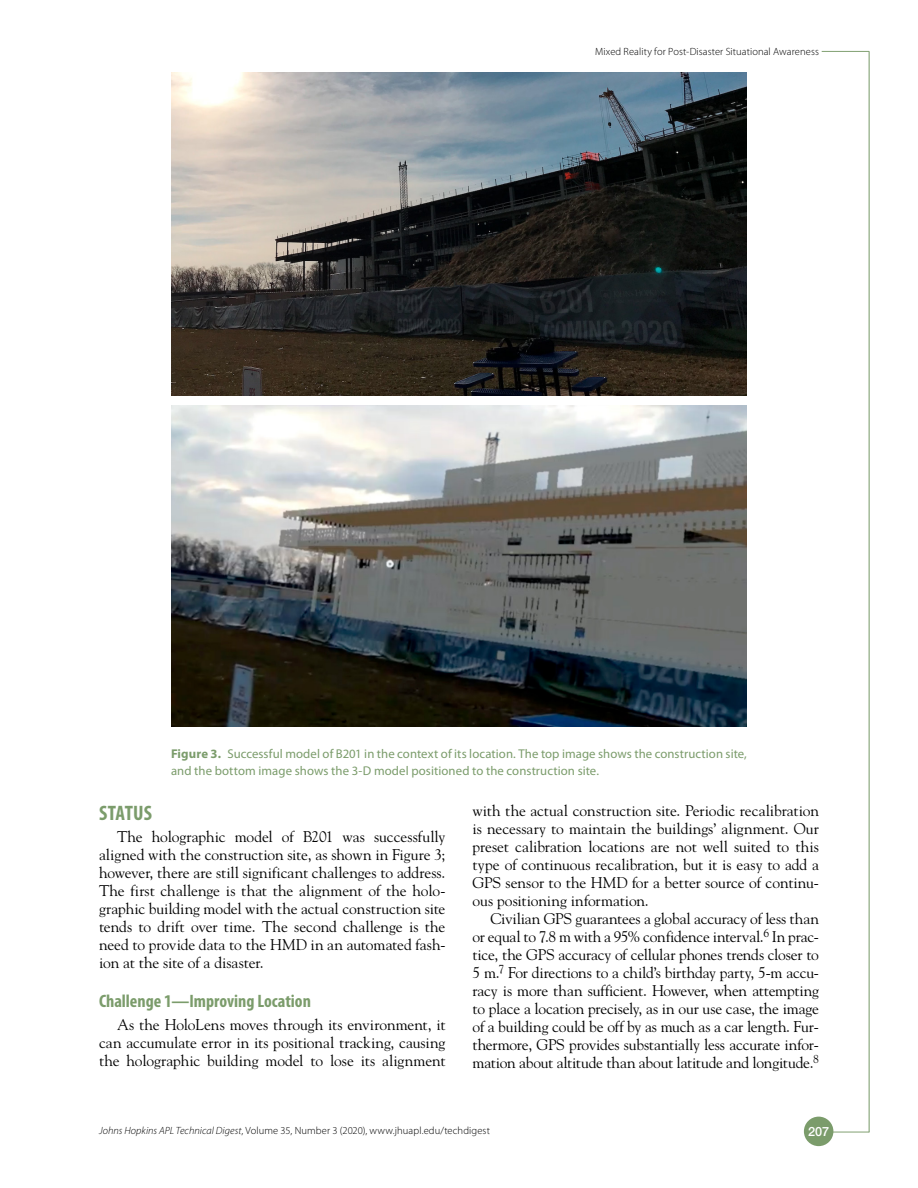
<style>
.page{position:relative;width:918px;height:1188px;background:#fff}
.page>*{position:absolute;margin:0;border:0;box-sizing:border-box;transform-origin:0 0}
.t1{font:700 condensed 21px "Myriad Pro";letter-spacing:.005em;color:#7b9c6b}
.t2{font:700 condensed 18px "Myriad Pro";color:#7b9c6b}
.Body{font:15.45px/18px "Hopkins Goudy";letter-spacing:-.005em;color:#000;text-align:justify}
.FigCaption{font:12.75px/17.2px "Myriad Pro";letter-spacing:.005em;color:#7b9c6b}
.t3{font:500 12.75px "Helvetica Neue LT Std";color:#fff}
.t4{font:300 10.5px "Myriad Pro";letter-spacing:.01em;color:#000}
.s1{font-weight:700}
.s2{font-style:italic}
</style>
<div class="page">
<hr style="left:817px;top:1132px;width:52px;height:1px;background:#7b9c6b">
<hr style="left:869px;top:51px;width:1px;height:1081px;background:#7b9c6b">
<hr style="left:822px;top:51px;width:47px;height:1px;background:#7b9c6b">
<div style="left:804px;top:1117px;width:29px;height:29px;background:#7b9c6b;border-radius:50%"></div>
<img style="left:171px;top:72px;width:576px;height:324px">
<img style="left:171px;top:405px;width:576px;height:321px">
<p class="t4" style="left:595px;top:45px;width:225px">Mixed Reality for Post-Disaster Situational Awareness</p>
<p class="FigCaption" style="left:171px;top:745px;width:577px"><span class="s1">Figure 3.</span> Successful model of B201 in the context of its location. The top image shows the construction site, and the bottom image shows the 3-D model positioned to the construction site.</p>
<h1 class="t1" style="left:99px;top:800px;width:54px">STATUS</h1>
<p class="Body" style="left:99px;top:828px;width:348px;text-indent:18px">The holographic model of B201 was successfully aligned with the construction site, as shown in Figure 3; however, there are still significant challenges to address.<br>The first challenge is that the alignment of the holo&shy;graphic building model with the actual construction site tends to drift over time. The second challenge is the need to provide data to the HMD in an automated fash&shy;ion at the site of a disaster.</p>
<h2 class="t2" style="left:99px;top:990px;width:213px">Challenge 1—Improving Location</h2>
<p class="Body" style="left:99px;top:1015px;width:348px;text-indent:18px">As the HoloLens moves through its environment, it can accumulate error in its positional tracking, causing the holographic building model to lose its alignment</p>
<p class="Body" style="left:472px;top:802px;width:348px">with the actual construction site. Periodic recalibration is necessary to maintain the buildings’ alignment. Our preset calibration locations are not well suited to this type of continuous recalibration, but it is easy to add a GPS sensor to the HMD for a better source of continu&shy;ous positioning information.</p>
<p class="Body" style="left:472px;top:910px;width:348px;text-indent:18px">Civilian GPS guarantees a global accuracy of less than or equal to 7.8 m with a 95% confidence interval.<sup>6</sup> In prac&shy;tice, the GPS accuracy of cellular phones trends closer to 5 m.<sup>7</sup> For directions to a child’s birthday party, 5-m accu&shy;racy is more than sufficient. However, when attempting to place a location precisely, as in our use case, the image of a building could be off by as much as a car length. Fur&shy;thermore, GPS provides substantially less accurate infor&shy;mation about altitude than about latitude and longitude.<sup>8</sup></p>
<p class="t4" style="left:99px;top:1124px;width:392px"><span class="s2">Johns Hopkins APL Technical Digest</span>, Volume 35, Number 3 (2020), www.jhuapl.edu/techdigest</p>
<p class="t3" style="left:808px;top:1124px;width:23px">207</p>
</div>
